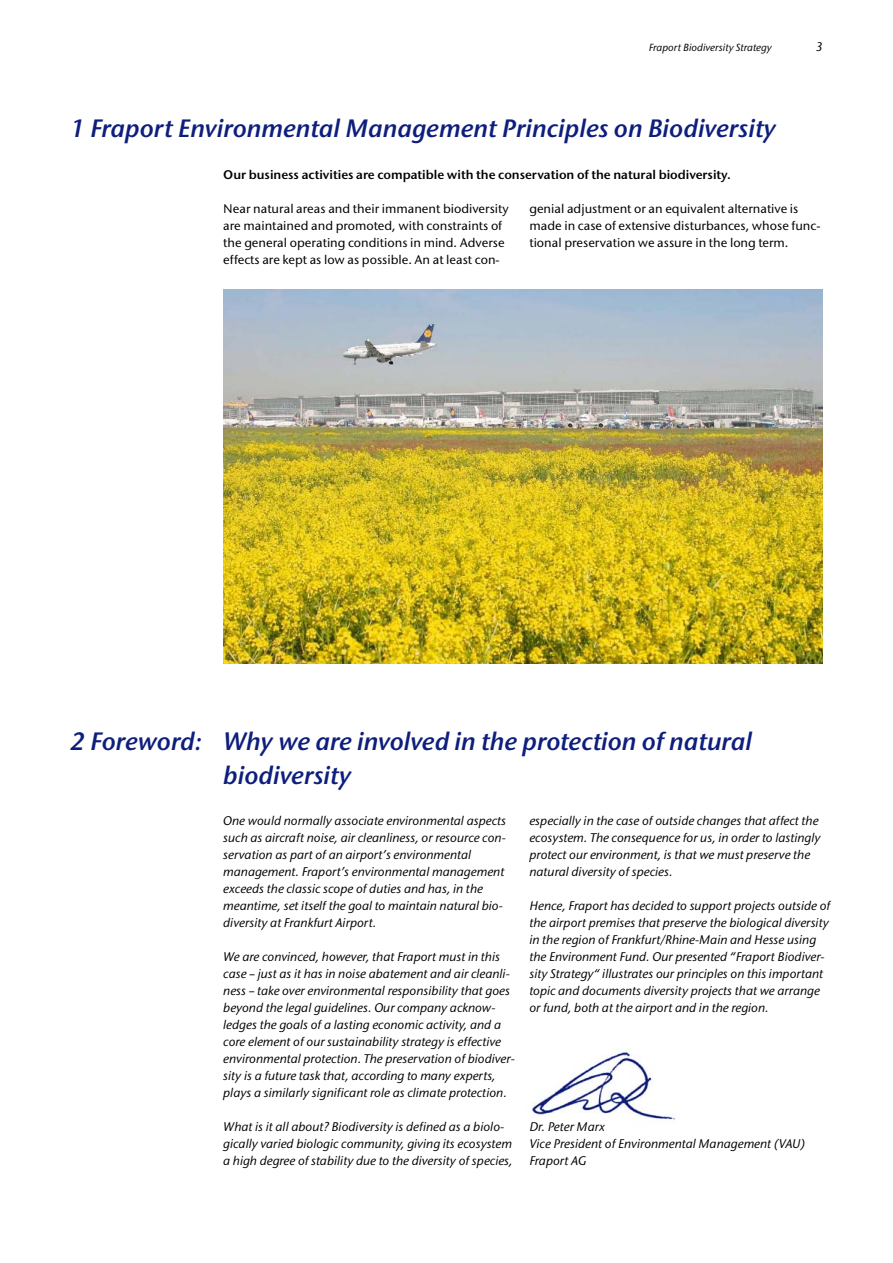
<style>
.page{position:relative;width:893px;height:1263px;background:#fff}
.page>*{position:absolute;margin:0;border:0;box-sizing:border-box;transform-origin:0 0}
.t1{font:25.5px/34px "Stone San Itc T Semi Ital";color:#0e1e7d}
.t2{font:italic 500 12.75px/17px "Stone San Itc T";color:#000}
.t3{font:500 12.75px/17px "Stone San Itc T";color:#000}
.t4{font:12.75px "Stone San Itc T Semi";color:#000}
.t5{font:italic 500 10.5px "Stone San Itc T";color:#000}
</style>
<div class="page">
<img style="left:223px;top:289px;width:600px;height:374px">
<img style="left:532px;top:1052px;width:143px;height:73px">
<p class="t5" style="left:649px;top:41px;width:125px">Fraport Biodiversity Strategy</p>
<p class="t2" style="left:816px;top:38px;width:8px">3</p>
<h1 class="t1" style="left:70px;top:111px;width:707px">1 Fraport Environmental Management Principles on Biodiversity</h1>
<p class="t4" style="left:223px;top:167px;width:509px">Our business activities are compatible with the conservation of the natural biodiversity.</p>
<p class="t3" style="left:529px;top:200px;width:292px">genial adjustment or an equivalent alternative is made in case of extensive disturbances, whose func&shy;tional preservation we assure in the long term.</p>
<p class="t3" style="left:223px;top:200px;width:287px">Near natural areas and their immanent biodiversity are maintained and promoted, with constraints of the general operating conditions in mind. Adverse effects are kept as low as possible. An at least con-</p>
<h1 class="t1" style="left:223px;top:725px;width:530px;text-indent:-153px">2 Foreword: Why we are involved in the protection of natural biodiversity</h1>
<p class="t2" style="left:223px;top:812px;width:284px">One would normally associate environmental aspects such as aircraft noise, air cleanliness, or resource con&shy;servation as part of an airport’s environmental management. Fraport’s environmental management exceeds the classic scope of duties and has, in the meantime, set itself the goal to maintain natural bio&shy;diversity at Frankfurt Airport.</p>
<p class="t2" style="left:223px;top:948px;width:293px">We are convinced, however, that Fraport must in this case – just as it has in noise abatement and air cleanli&shy;ness – take over environmental responsibility that goes beyond the legal guidelines. Our company acknow&shy;ledges the goals of a lasting economic activity, and a core element of our sustainability strategy is effective environmental protection. The preservation of biodiver&shy;sity is a future task that, according to many experts, plays a similarly significant role as climate protection.</p>
<p class="t2" style="left:223px;top:1118px;width:291px">What is it all about? Biodiversity is defined as a biolo&shy;gically varied biologic community, giving its ecosystem a high degree of stability due to the diversity of species,</p>
<p class="t2" style="left:529px;top:812px;width:293px">especially in the case of outside changes that affect the ecosystem. The consequence for us, in order to lastingly protect our environment, is that we must preserve the natural diversity of species.</p>
<p class="t2" style="left:529px;top:897px;width:302px">Hence, Fraport has decided to support projects outside of the airport premises that preserve the biological diversity in the region of Frankfurt/Rhine-Main and Hesse using the Environment Fund. Our presented “Fraport Biodiver&shy;sity Strategy“ illustrates our principles on this important topic and documents diversity projects that we arrange or fund, both at the airport and in the region.</p>
<p class="t2" style="left:529px;top:1118px;width:277px">Dr. Peter Marx<br>Vice President of Environmental Management (VAU)<br>Fraport AG</p>
</div>
